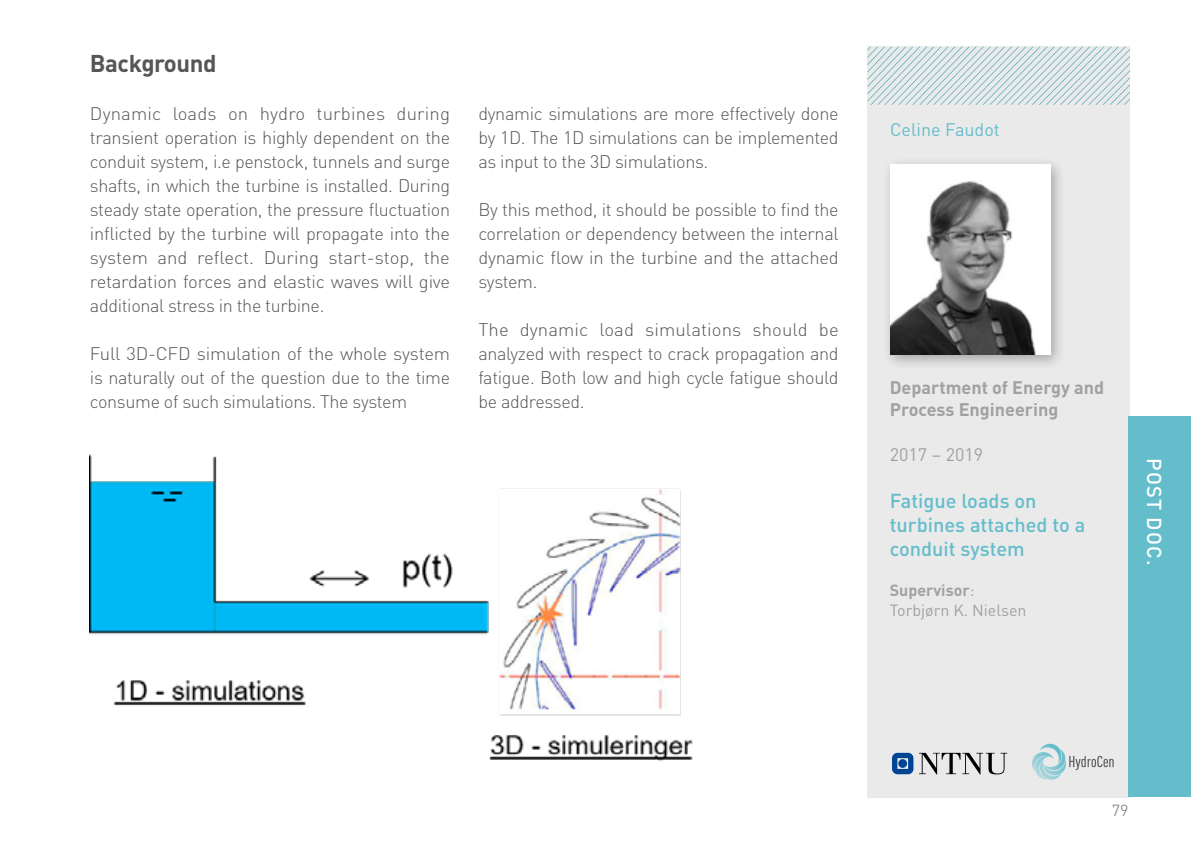
<style>
.page{position:relative;width:1191px;height:842px;background:#fff}
.page>*{position:absolute;margin:0;border:0;box-sizing:border-box;transform-origin:0 0}
.t1{font:700 24px "DIN";letter-spacing:-.02em;color:#565655}
.t2{font:500 20px/24px "DIN";color:#64bdcb}
.t3{font:500 20px "DIN";letter-spacing:.06em;color:#fff}
.t4{font:300 18px/24px "DIN";letter-spacing:-.02em;color:#565655;text-align:justify}
.t5{font:700 18px/22px "DIN";color:#a0a1a1}
.t6{font:18px "DIN";color:#64bdcb}
.t7{font:18px "DIN";color:#a0a1a1}
.t8{font:16px/19.2px "DIN";color:#a0a1a1}
.t9{font:16px "DIN";color:#8f8f8f}
.s1{font-weight:700}
</style>
<div class="page">
<div style="left:867px;top:47px;width:263px;height:751px;background:#eaeaea"></div>
<svg style="left:867px;top:47px;width:263px;height:58px"></svg>
<div style="left:881px;top:157px;width:185px;height:214px;background:#000;opacity:.3"></div>
<img style="left:890px;top:164px;width:160px;height:190px">
<img style="left:90px;top:455px;width:603px;height:307px">
<div style="left:1128px;top:416px;width:63px;height:381px;background:#64bdcb"></div>
<svg style="left:892px;top:753px;width:21px;height:21px"></svg>
<div style="left:898px;top:759px;width:9px;height:9px;background:#004494;border-radius:50%"></div>
<svg style="left:919px;top:753px;width:88px;height:21px"></svg>
<svg style="left:1032px;top:744px;width:81px;height:36px"></svg>
<h1 class="t1" style="left:90px;top:49px;width:128px">Background</h1>
<p class="t4" style="left:90px;top:102px;width:362px">Dynamic loads on hydro turbines during transient operation is highly dependent on the conduit system, i.e penstock, tunnels and surge shafts, in which the turbine is installed. During steady state operation, the pressure fluctuation inflicted by the turbine will propagate into the system and reflect. During start-stop, the retardation forces and elastic waves will give additional stress in the turbine.</p>
<p class="t4" style="left:90px;top:342px;width:362px">Full 3D-CFD simulation of the whole system is naturally out of the question due to the time consume of such simulations. The system</p>
<p class="t4" style="left:478px;top:102px;width:362px">dynamic simulations are more effectively done by 1D. The 1D simulations can be implemented as input to the 3D simulations.</p>
<p class="t4" style="left:478px;top:198px;width:362px">By this method, it should be possible to find the correlation or dependency between the internal dynamic flow in the turbine and the attached system.</p>
<p class="t4" style="left:478px;top:318px;width:362px">The dynamic load simulations should be analyzed with respect to crack propagation and fatigue. Both low and high cycle fatigue should be addressed.</p>
<p class="t6" style="left:890px;top:119px;width:111px">Celine Faudot</p>
<p class="t5" style="left:889px;top:377px;width:216px">Department of Energy and<br>Process Engineering</p>
<p class="t7" style="left:889px;top:444px;width:95px">2017 – 2019</p>
<p class="t2" style="left:889px;top:488px;width:197px">Fatigue loads on turbines attached to a conduit system</p>
<p class="t8" style="left:889px;top:581px;width:138px"><span class="s1">Supervisor</span>:<br>Torbjørn K. Nielsen</p>
<p class="t3" style="left:1166px;top:458px;width:109px;rotate:90deg">POST DOC.</p>
<p class="t3" style="left:1166px;top:472px;width:110px;rotate:90deg">HD THESIS</p>
<p class="t9" style="left:1112px;top:801px;width:18px">79</p>
</div>
